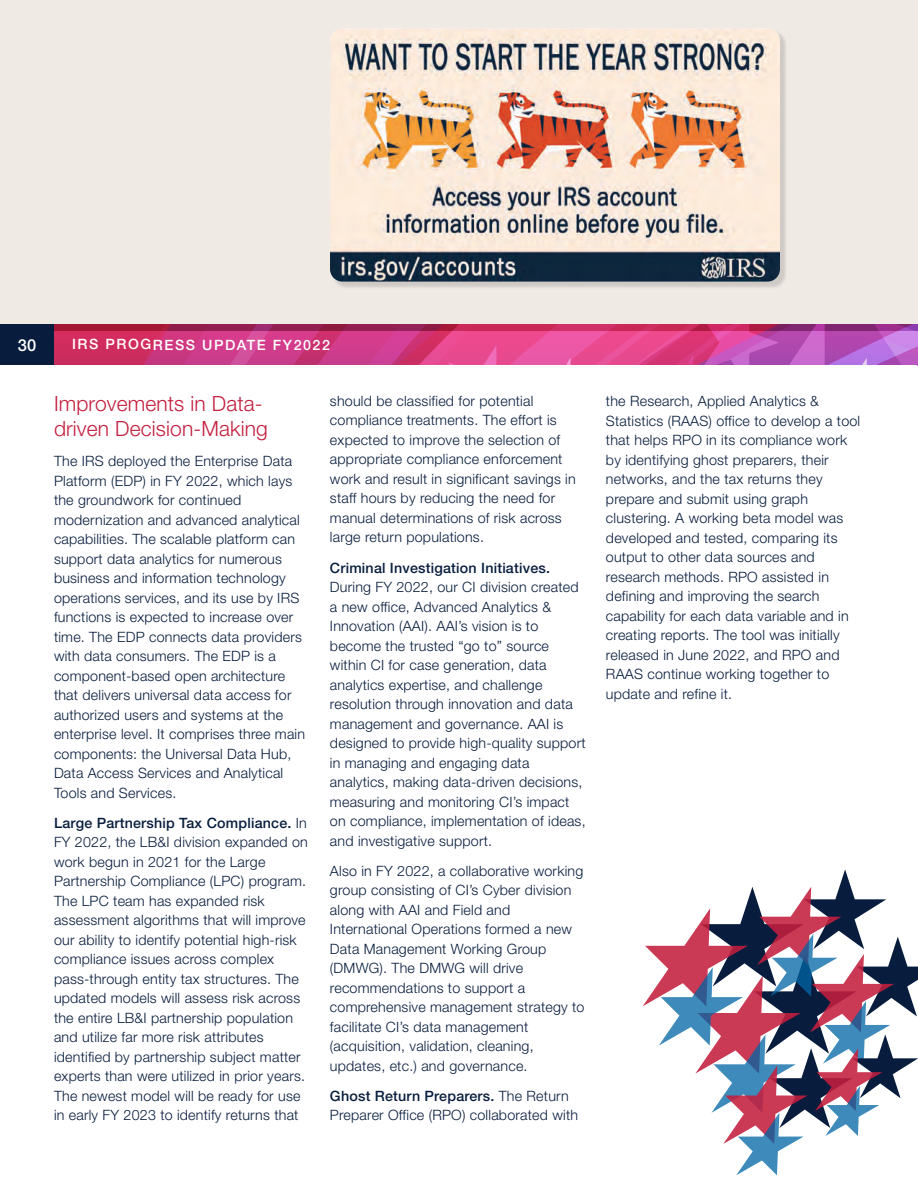
<style>
.page{position:relative;width:918px;height:1188px;background:#fff}
.page>*{position:absolute;margin:0;border:0;box-sizing:border-box;transform-origin:0 0}
.t1{font:300 21px/25.5px "Helvetica Neue LT Std";letter-spacing:.005em;color:#c41f3e}
.t2{font:500 16.5px "Helvetica Neue LT Std";color:#fff}
.t3{font:300 14.25px/19.5px "Helvetica Neue LT Std";letter-spacing:.015em;color:#081d3e}
.t4{font:500 14.25px "Helvetica Neue LT Std";letter-spacing:.11em;color:#fff}
.s1{font-weight:500}
</style>
<div class="page">
<div style="left:0;top:0;width:918px;height:332px;background:#f0eae5"></div>
<svg style="left:54px;top:324px;width:864px;height:41px;background:#cb3f88"></svg>
<div style="left:0;top:324px;width:54px;height:40px;background:#081d3e"></div>
<svg style="left:642px;top:869px;width:276px;height:306px"></svg>
<div style="left:331px;top:30px;width:456px;height:259px;background:#231f20;opacity:.16"></div>
<img style="left:330px;top:29px;width:450px;height:253px">
<p class="t2" style="left:18px;top:335px;width:20px">30</p>
<p class="t4" style="left:72px;top:336px;width:260px">IRS PROGRESS UPDATE FY2022</p>
<h3 class="t1" style="left:54px;top:390px;width:215px">Improvements in Data&shy;driven Decision-Making</h3>
<p class="t3" style="left:54px;top:451px;width:253px">The IRS deployed the Enterprise Data Platform (EDP) in FY 2022, which lays the groundwork for continued modernization and advanced analytical capabilities. The scalable platform can support data analytics for numerous business and information technology operations services, and its use by IRS functions is expected to increase over time. The EDP connects data providers with data consumers. The EDP is a component-based open architecture that delivers universal data access for authorized users and systems at the enterprise level. It comprises three main components: the Universal Data Hub, Data Access Services and Analytical Tools and Services.</p>
<p class="t3" style="left:54px;top:813px;width:255px"><span class="s1">Large Partnership Tax Compliance.</span> In FY 2022, the LB&amp;I division expanded on work begun in 2021 for the Large Partnership Compliance (LPC) program.<br>The LPC team has expanded risk assessment algorithms that will improve our ability to identify potential high-risk compliance issues across complex pass-through entity tax structures. The updated models will assess risk across the entire LB&amp;I partnership population and utilize far more risk attributes identified by partnership subject matter experts than were utilized in prior years.<br>The newest model will be ready for use in early FY 2023 to identify returns that</p>
<p class="t3" style="left:330px;top:391px;width:247px">should be classified for potential compliance treatments. The effort is expected to improve the selection of appropriate compliance enforcement work and result in significant savings in staff hours by reducing the need for manual determinations of risk across large return populations.</p>
<p class="t3" style="left:330px;top:558px;width:257px"><span class="s1">Criminal Investigation Initiatives.<br></span>During FY 2022, our CI division created a new office, Advanced Analytics &amp; Innovation (AAI). AAI’s vision is to become the trusted “go to” source within CI for case generation, data analytics expertise, and challenge resolution through innovation and data management and governance. AAI is designed to provide high-quality support in managing and engaging data analytics, making data-driven decisions, measuring and monitoring CI’s impact on compliance, implementation of ideas, and investigative support.</p>
<p class="t3" style="left:330px;top:861px;width:256px">Also in FY 2022, a collaborative working group consisting of CI’s Cyber division along with AAI and Field and International Operations formed a new Data Management Working Group (DMWG). The DMWG will drive recommendations to support a comprehensive management strategy to facilitate CI’s data management (acquisition, validation, cleaning, updates, etc.) and governance.</p>
<p class="t3" style="left:330px;top:1085px;width:250px"><span class="s1">Ghost Return Preparers.</span> The Return<br>Preparer Office (RPO) collaborated with</p>
<p class="t3" style="left:606px;top:391px;width:256px">the Research, Applied Analytics &amp; Statistics (RAAS) office to develop a tool that helps RPO in its compliance work by identifying ghost preparers, their networks, and the tax returns they prepare and submit using graph clustering. A working beta model was developed and tested, comparing its output to other data sources and research methods. RPO assisted in defining and improving the search capability for each data variable and in creating reports. The tool was initially released in June 2022, and RPO and RAAS continue working together to update and refine it.</p>
</div>
